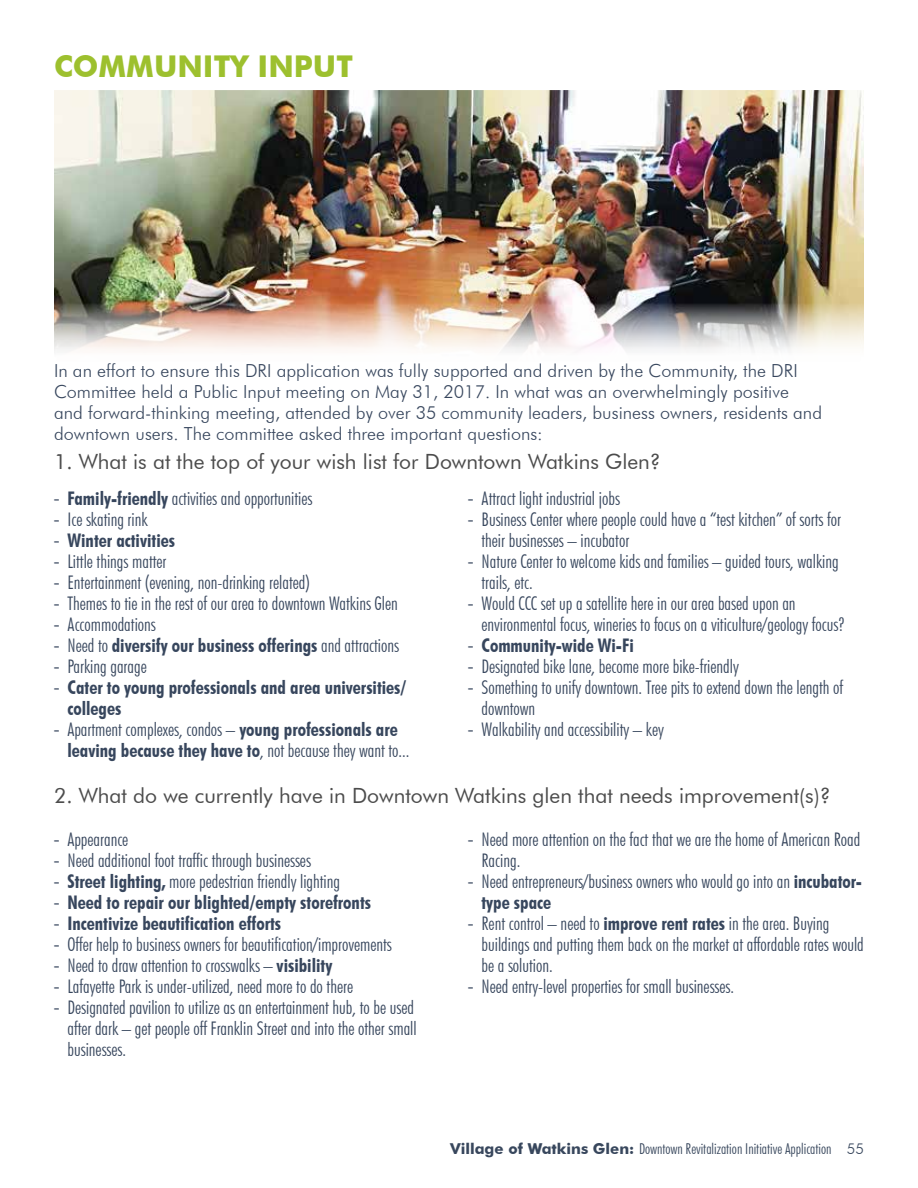
<style>
.page{position:relative;width:918px;height:1188px;background:#fff}
.page>*{position:absolute;margin:0;border:0;box-sizing:border-box;transform-origin:0 0}
.t1{font:700 30px "Futura BT";color:#9dc02e}
.t2{font:21px "Futura BT";color:#4c4c4c}
.t3{font:300 condensed 18.75px/21px "Futura BT";color:#37465d}
.t4{font:700 condensed 18.75px/21px "Futura BT";color:#37465d}
.t5{font:300 18px/21px "Futura BT";color:#37465d}
.t6{font:300 condensed 15px "Futura BT";color:#38475d}
.s1{font-family:"Myriad Pro";font-weight:400;font-stretch:normal}
.s2{font-weight:700}
.s3{font-weight:300}
.s4{font-weight:700;font-stretch:normal}
.s5{font-stretch:normal}
</style>
<div class="page">
<img style="left:54px;top:91px;width:810px;height:260px">
<h1 class="t1" style="left:54px;top:48px;width:300px">COMMUNITY INPUT</h1>
<p class="t5" style="left:54px;top:360px;width:770px">In an effort to ensure this DRI application was fully supported and driven by the Community, the DRI Committee held a Public Input meeting on May 31, 2017. In what was an overwhelmingly positive and forward-thinking meeting, attended by over 35 community leaders, business owners, residents and downtown users. The committee asked three important questions:</p>
<p class="t2" style="left:54px;top:449px;width:608px">1. What is at the top of your wish list for Downtown Watkins Glen?</p>
<p class="t3" style="left:54px;top:488px;width:260px"><span class="s1">-</span> <span class="s2">Family-friendly</span> activities and opportunities</p>
<p class="t3" style="left:54px;top:509px;width:95px"><span class="s1">-</span> Ice skating rink</p>
<p class="t4" style="left:54px;top:530px;width:123px"><span class="s1">-</span> Winter activities</p>
<p class="t3" style="left:54px;top:551px;width:114px"><span class="s1">-</span> Little things matter</p>
<p class="t3" style="left:54px;top:572px;width:258px"><span class="s1">-</span> Entertainment (evening, non-drinking related)</p>
<p class="t3" style="left:54px;top:593px;width:345px"><span class="s1">-</span> Themes to tie in the rest of our area to downtown Watkins Glen</p>
<p class="t3" style="left:54px;top:614px;width:103px"><span class="s1">-</span> Accommodations</p>
<p class="t4" style="left:54px;top:635px;width:347px"><span class="s1">-</span> <span class="s3">Need to</span> diversify our business offerings <span class="s3">and attractions</span></p>
<p class="t3" style="left:54px;top:656px;width:94px"><span class="s1">-</span> Parking garage</p>
<p class="t4" style="left:67px;top:677px;width:340px;text-indent:-14px"><span class="s1">-</span> Cater to young professionals and area universities/ colleges</p>
<p class="t3" style="left:67px;top:719px;width:343px;text-indent:-14px"><span class="s1">-</span> Apartment complexes, condos – <span class="s2">young professionals are leaving because they have to</span>, not because they want to...</p>
<p class="t3" style="left:468px;top:488px;width:154px"><span class="s1">-</span> Attract light industrial jobs</p>
<p class="t3" style="left:481px;top:509px;width:361px;text-indent:-14px"><span class="s1">-</span> Business Center where people could have a “test kitchen” of sorts for their businesses – incubator</p>
<p class="t3" style="left:481px;top:551px;width:359px;text-indent:-14px"><span class="s1">-</span> Nature Center to welcome kids and families – guided tours, walking trails, etc.</p>
<p class="t3" style="left:481px;top:593px;width:364px;text-indent:-14px"><span class="s1">-</span> Would CCC set up a satellite here in our area based upon an environmental focus, wineries to focus on a viticulture/geology focus?</p>
<p class="t4" style="left:468px;top:635px;width:167px"><span class="s1">-</span> Community-wide Wi-Fi</p>
<p class="t3" style="left:468px;top:656px;width:272px"><span class="s1">-</span> Designated bike lane, become more bike-friendly</p>
<p class="t3" style="left:481px;top:677px;width:363px;text-indent:-14px"><span class="s1">-</span> Something to unify downtown. Tree pits to extend down the length of downtown</p>
<p class="t3" style="left:468px;top:719px;width:197px"><span class="s1">-</span> Walkability and accessibility – key</p>
<p class="t2" style="left:54px;top:783px;width:778px">2. What do we currently have in Downtown Watkins glen that needs improvement(s)?</p>
<p class="t3" style="left:54px;top:829px;width:76px"><span class="s1">-</span> Appearance</p>
<p class="t3" style="left:54px;top:850px;width:258px"><span class="s1">-</span> Need additional foot traffic through businesses</p>
<p class="t3" style="left:54px;top:871px;width:288px"><span class="s1">-</span> <span class="s2">Street lighting,</span> more pedestrian friendly lighting</p>
<p class="t4" style="left:54px;top:892px;width:319px"><span class="s1">-</span> Need to repair our blighted/empty storefronts</p>
<p class="t4" style="left:54px;top:913px;width:229px"><span class="s1">-</span> Incentivize beautification efforts</p>
<p class="t3" style="left:54px;top:934px;width:339px"><span class="s1">-</span> Offer help to business owners for beautification/improvements</p>
<p class="t3" style="left:54px;top:955px;width:280px"><span class="s1">-</span> Need to draw attention to crosswalks – <span class="s2">visibility</span></p>
<p class="t3" style="left:54px;top:976px;width:301px"><span class="s1">-</span> Lafayette Park is under-utilized, need more to do there</p>
<p class="t3" style="left:67px;top:997px;width:351px;text-indent:-14px"><span class="s1">-</span> Designated pavilion to utilize as an entertainment hub, to be used after dark – get people off Franklin Street and into the other small businesses.</p>
<p class="t3" style="left:481px;top:829px;width:380px;text-indent:-14px"><span class="s1">-</span> Need more attention on the fact that we are the home of American Road<br>Racing.</p>
<p class="t3" style="left:481px;top:871px;width:382px;text-indent:-14px"><span class="s1">-</span> Need entrepreneurs/business owners who would go into an <span class="s2">incubator&shy;type space</span></p>
<p class="t3" style="left:481px;top:913px;width:384px;text-indent:-14px"><span class="s1">-</span> Rent control – need to <span class="s2">improve rent rates</span> in the area. Buying buildings and putting them back on the market at affordable rates would be a solution.</p>
<p class="t3" style="left:468px;top:976px;width:268px"><span class="s1">-</span> Need entry-level properties for small businesses.</p>
<p class="t6" style="left:450px;top:1140px;width:415px"><span class="s4">Village of Watkins Glen:</span> Downtown Revitalization Initiative Application <span class="s5">55</span></p>
</div>
